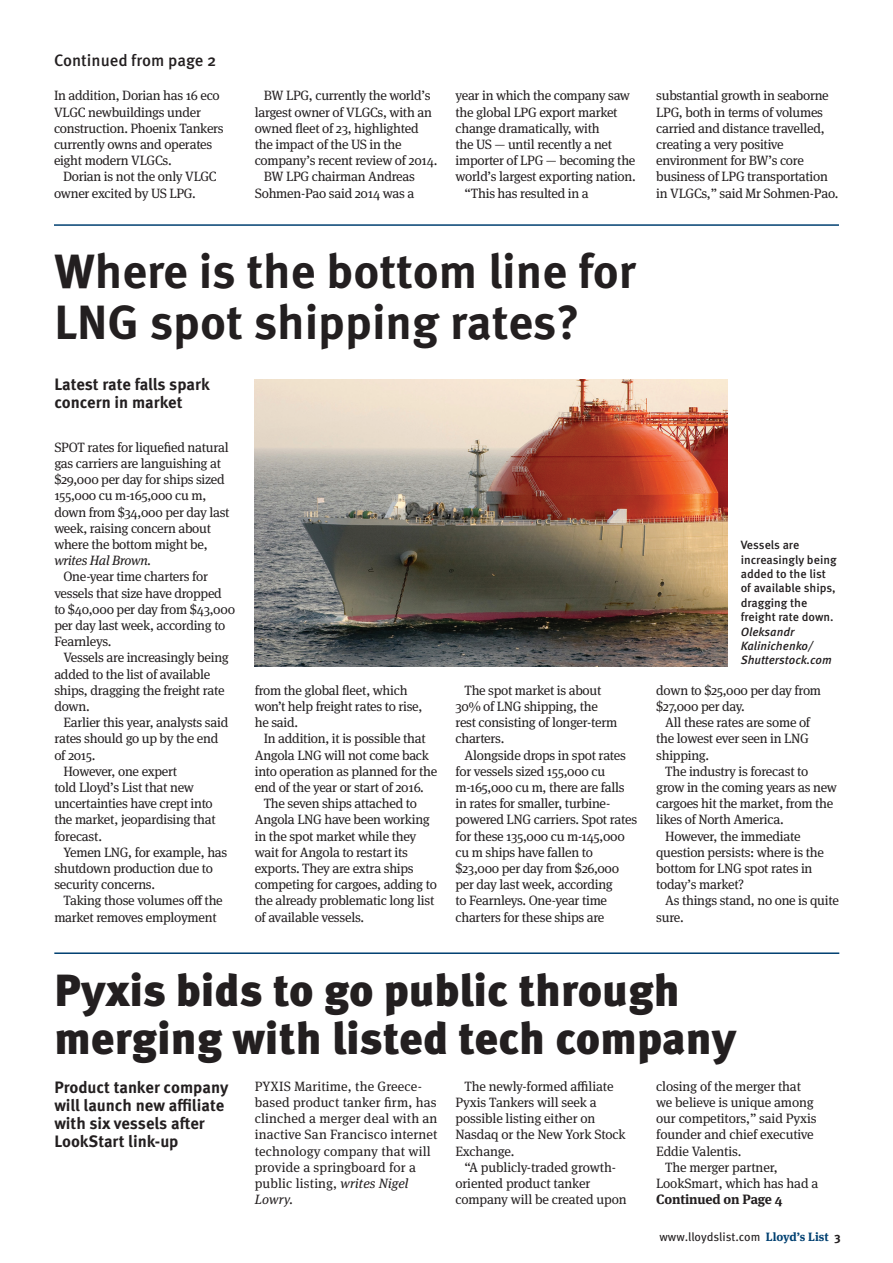
<style>
.page{position:relative;width:893px;height:1263px;background:#fff}
.page>*{position:absolute;margin:0;border:0;box-sizing:border-box;transform-origin:0 0}
.t1{font:700 48px/51px "Meta OT";color:#231f20}
.t2{font:900 45px/48px "Meta OT";color:#231f20}
.t3{font:700 16.5px/18px "Meta OT";color:#231f20}
.t4{font:500 16.5px "Meta OT";color:#231f20}
.t5{font:13.5px/16.2px "Meta Serif OT";letter-spacing:-.02em;color:#231f20}
.t6{font:13.5px/16.2px "Meta Serif OT";letter-spacing:.01em;color:#231f20}
.t7{font:700 13.5px "Meta Serif OT";letter-spacing:-.01em;color:#231f20}
.t8{font:italic 13.5px "Meta Serif OT";letter-spacing:-.02em;color:#231f20}
.t9{font:500 12px/14.4px "Meta OT";color:#231f20}
.t10{font:italic 500 12px/14.4px "Meta OT";color:#231f20}
.t11{font:12px "Meta OT";letter-spacing:-.005em;color:#231f20}
.s1{font-style:italic}
.s2{font-family:"Meta Serif OT";font-weight:700;color:#004071}
.s3{font-weight:700}
</style>
<div class="page">
<hr style="left:54px;top:224px;width:785px;height:2px;background:#004071">
<hr style="left:54px;top:952px;width:785px;height:2px;background:#004071">
<img style="left:255px;top:379px;width:472px;height:287px">
<p class="t4" style="left:54px;top:51px;width:164px">Continued from page 2</p>
<p class="t5" style="left:54px;top:88px;width:171px">In addition, Dorian has 16 eco<br>VLGC newbuildings under construction. Phoenix Tankers currently owns and operates eight modern VLGCs.</p>
<p class="t5" style="left:54px;top:169px;width:164px;text-indent:9px">Dorian is not the only VLGC owner excited by US LPG.</p>
<p class="t5" style="left:264px;top:88px;width:168px">BW LPG, currently the world’s</p>
<p class="t5" style="left:255px;top:104px;width:179px">largest owner of VLGCs, with an</p>
<p class="t5" style="left:255px;top:120px;width:165px">owned fleet of 23, highlighted</p>
<p class="t5" style="left:255px;top:137px;width:148px">the impact of the US in the</p>
<p class="t5" style="left:255px;top:153px;width:184px">company’s recent review of 2014.</p>
<p class="t5" style="left:264px;top:169px;width:153px">BW LPG chairman Andreas</p>
<p class="t5" style="left:255px;top:185px;width:161px">Sohmen-Pao said 2014 was a</p>
<p class="t5" style="left:455px;top:88px;width:176px">year in which the company saw</p>
<p class="t5" style="left:455px;top:104px;width:164px">the global LPG export market</p>
<p class="t5" style="left:455px;top:120px;width:146px">change dramatically, with</p>
<p class="t5" style="left:455px;top:137px;width:158px">the US — until recently a net</p>
<p class="t5" style="left:455px;top:153px;width:181px">importer of LPG — becoming the</p>
<p class="t5" style="left:455px;top:169px;width:182px">world’s largest exporting nation.</p>
<p class="t5" style="left:464px;top:185px;width:126px">“This has resulted in a</p>
<p class="t5" style="left:656px;top:88px;width:184px">substantial growth in seaborne<br>LPG, both in terms of volumes carried and distance travelled, creating a very positive environment for BW’s core business of LPG transportation in VLGCs,” said Mr Sohmen-Pao.</p>
<h1 class="t1" style="left:54px;top:247px;width:583px">Where is the bottom line for<br>LNG spot shipping rates?</h1>
<p class="t3" style="left:54px;top:376px;width:157px">Latest rate falls spark concern in market</p>
<p class="t5" style="left:54px;top:439px;width:177px">SPOT rates for liquefied natural gas carriers are languishing at $29,000 per day for ships sized<br>155,000 cu m-165,000 cu m, down from $34,000 per day last week, raising concern about where the bottom might be,</p>
<p class="t8" style="left:54px;top:553px;width:98px">writes Hal Brown.</p>
<p class="t5" style="left:54px;top:569px;width:182px;text-indent:9px">One-year time charters for vessels that size have dropped to $40,000 per day from $43,000 per day last week, according to<br>Fearnleys.</p>
<p class="t5" style="left:54px;top:650px;width:176px;text-indent:9px">Vessels are increasingly being added to the list of available ships, dragging the freight rate down.</p>
<p class="t5" style="left:63px;top:715px;width:167px">Earlier this year, analysts said</p>
<p class="t5" style="left:54px;top:731px;width:166px">rates should go up by the end</p>
<p class="t5" style="left:54px;top:747px;width:43px">of 2015.</p>
<p class="t5" style="left:63px;top:763px;width:115px">However, one expert</p>
<p class="t5" style="left:54px;top:779px;width:141px">told Lloyd’s List that new</p>
<p class="t5" style="left:54px;top:796px;width:160px">uncertainties have crept into</p>
<p class="t5" style="left:54px;top:812px;width:163px">the market, jeopardising that</p>
<p class="t5" style="left:54px;top:828px;width:49px">forecast.</p>
<p class="t5" style="left:63px;top:844px;width:166px">Yemen LNG, for example, has</p>
<p class="t5" style="left:54px;top:860px;width:160px">shutdown production due to</p>
<p class="t5" style="left:54px;top:877px;width:102px">security concerns.</p>
<p class="t5" style="left:63px;top:893px;width:161px">Taking those volumes off the</p>
<p class="t5" style="left:54px;top:909px;width:164px">market removes employment</p>
<p class="t5" style="left:455px;top:682px;width:163px;text-indent:9px">The spot market is about<br>30% of LNG shipping, the rest consisting of longer-term charters.</p>
<p class="t5" style="left:455px;top:747px;width:183px;text-indent:9px">Alongside drops in spot rates for vessels sized 155,000 cu m-165,000 cu m, there are falls in rates for smaller, turbine&shy;powered LNG carriers. Spot rates for these 135,000 cu m-145,000 cu m ships have fallen to $23,000 per day from $26,000 per day last week, according<br>to Fearnleys. One-year time charters for these ships are</p>
<p class="t5" style="left:255px;top:682px;width:169px">from the global fleet, which won’t help freight rates to rise, he said.</p>
<p class="t5" style="left:264px;top:731px;width:164px">In addition, it is possible that</p>
<p class="t5" style="left:255px;top:747px;width:176px">Angola LNG will not come back</p>
<p class="t5" style="left:255px;top:763px;width:184px">into operation as planned for the</p>
<p class="t5" style="left:255px;top:779px;width:171px">end of the year or start of 2016.</p>
<p class="t5" style="left:264px;top:796px;width:155px">The seven ships attached to</p>
<p class="t5" style="left:255px;top:812px;width:177px">Angola LNG have been working</p>
<p class="t5" style="left:255px;top:828px;width:163px">in the spot market while they</p>
<p class="t5" style="left:255px;top:844px;width:155px">wait for Angola to restart its</p>
<p class="t5" style="left:255px;top:860px;width:161px">exports. They are extra ships</p>
<p class="t5" style="left:255px;top:877px;width:184px">competing for cargoes, adding to</p>
<p class="t5" style="left:255px;top:893px;width:181px">the already problematic long list</p>
<p class="t5" style="left:255px;top:909px;width:111px">of available vessels.</p>
<p class="t9" style="left:741px;top:538px;width:97px">Vessels are increasingly being added to the list of available ships, dragging the freight rate down.</p>
<p class="t10" style="left:741px;top:624px;width:92px">Oleksandr<br>Kalinichenko/<br>Shutterstock.com</p>
<p class="t5" style="left:656px;top:682px;width:166px">down to $25,000 per day from $27,000 per day.</p>
<p class="t5" style="left:656px;top:715px;width:155px;text-align:justify;text-indent:9px">All these rates are some of the lowest ever seen in LNG shipping.</p>
<p class="t5" style="left:665px;top:763px;width:145px">The industry is forecast to</p>
<p class="t5" style="left:656px;top:779px;width:182px">grow in the coming years as new</p>
<p class="t5" style="left:656px;top:796px;width:179px">cargoes hit the market, from the</p>
<p class="t5" style="left:656px;top:812px;width:129px">likes of North America.</p>
<p class="t5" style="left:665px;top:828px;width:137px">However, the immediate</p>
<p class="t5" style="left:656px;top:844px;width:169px">question persists: where is the</p>
<p class="t5" style="left:656px;top:860px;width:158px">bottom for LNG spot rates in</p>
<p class="t5" style="left:656px;top:877px;width:89px">today’s market?</p>
<p class="t5" style="left:665px;top:893px;width:175px">As things stand, no one is quite</p>
<p class="t5" style="left:656px;top:909px;width:29px">sure.</p>
<h2 class="t2" style="left:54px;top:968px;width:684px">Pyxis bids to go public through merging with listed tech company</h2>
<p class="t3" style="left:54px;top:1078px;width:176px">Product tanker company will launch new affiliate with six vessels after<br>LookStart link-up</p>
<p class="t6" style="left:255px;top:1078px;width:184px">PYXIS Maritime, the Greece&shy;based product tanker firm, has clinched a merger deal with an inactive San Francisco internet technology company that will provide a springboard for a public listing, <span class="s1">writes Nigel<br>Lowry.</span></p>
<p class="t5" style="left:455px;top:1078px;width:172px;text-indent:9px">The newly-formed affiliate<br>Pyxis Tankers will seek a possible listing either on<br>Nasdaq or the New York Stock<br>Exchange.</p>
<p class="t5" style="left:656px;top:1078px;width:146px">closing of the merger that</p>
<p class="t5" style="left:656px;top:1094px;width:159px">we believe is unique among</p>
<p class="t5" style="left:656px;top:1111px;width:162px">our competitors,” said Pyxis</p>
<p class="t5" style="left:656px;top:1127px;width:159px">founder and chief executive</p>
<p class="t5" style="left:656px;top:1143px;width:87px">Eddie Valentis.</p>
<p class="t5" style="left:665px;top:1159px;width:114px">The merger partner,</p>
<p class="t5" style="left:656px;top:1175px;width:164px">LookSmart, which has had a</p>
<p class="t7" style="left:656px;top:1191px;width:128px">Continued on Page 4</p>
<p class="t5" style="left:455px;top:1159px;width:173px;text-indent:9px">“A publicly-traded growth&shy;oriented product tanker company will be created upon</p>
<p class="t11" style="left:659px;top:1230px;width:183px">www.lloydslist.com <span class="s2">Lloyd’s List</span> <span class="s3">3</span></p>
</div>
